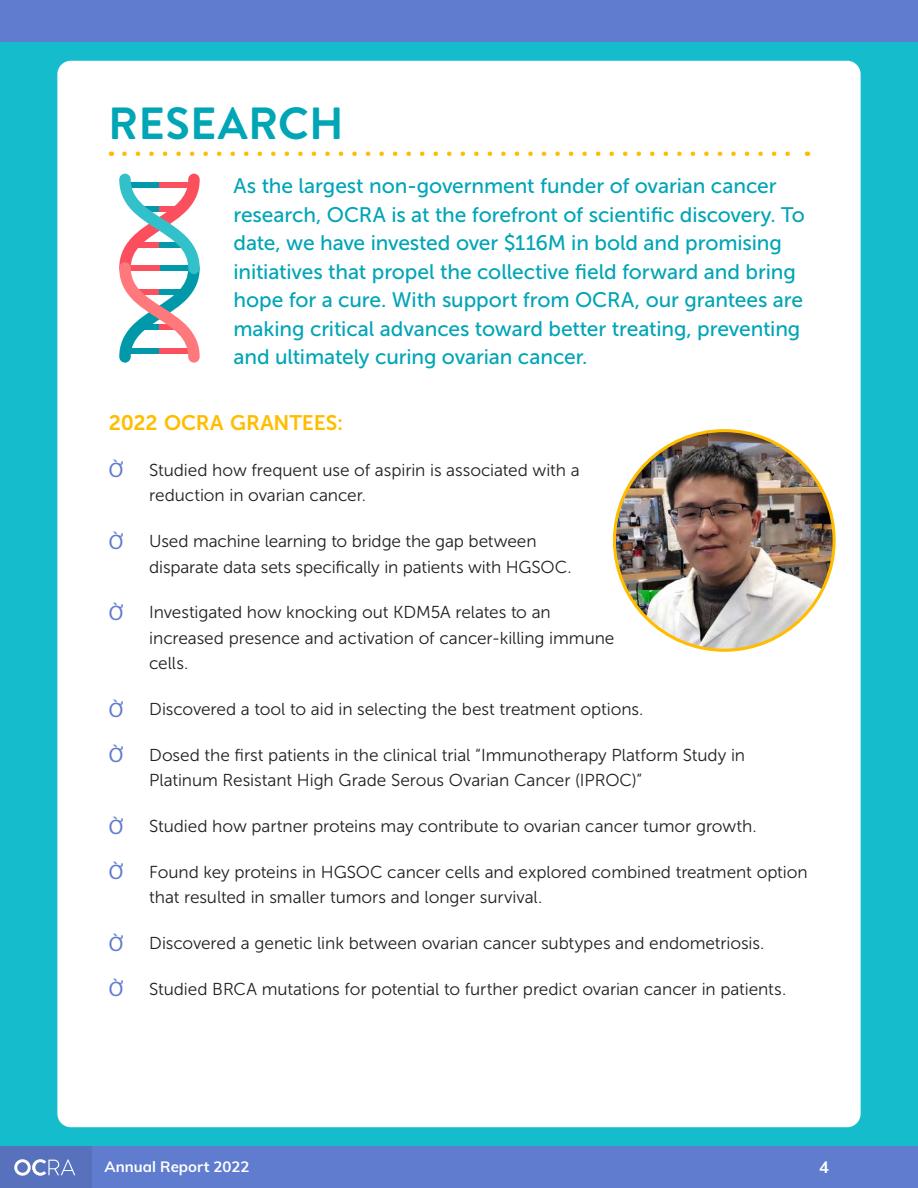
<style>
.page{position:relative;width:918px;height:1188px;background:#fff}
.page>*{position:absolute;margin:0;border:0;box-sizing:border-box;transform-origin:0 0}
.AR_Page_Title{font:700 45px "Brandon Grotesque";letter-spacing:.005em;color:#00a5b6}
.Section_Paragraph{font:21px/28.5px "Museo Sans 500";letter-spacing:-.005em;color:#00a5b6}
.Subhead{font:21px "Museo Sans 700";letter-spacing:-.005em;color:#ffbd00}
.t1{font:17.25px/25.5px "Museo Sans 300";letter-spacing:-.005em;color:#231f20}
.t2{font:700 16.5px "Muli";color:#fff}
.t3{font:700 15px "Muli";color:#fff}
.s1{font-family:"Myriad Pro";font-size:21px;color:#607ccf}
</style>
<div class="page">
<div style="left:0;top:0;width:918px;height:1151px;background:#14bccc"></div>
<div style="left:0;top:1147px;width:918px;height:41px;background:#607ccf"></div>
<div style="left:0;top:1147px;width:91px;height:41px;background:#5771bd"></div>
<svg style="left:14px;top:1159px;width:61px;height:17px"></svg>
<div style="left:57px;top:61px;width:804px;height:1066px;background:#fff;border-radius:14px"></div>
<div style="left:0;top:0;width:918px;height:41px;background:#607ccf"></div>
<svg style="left:124px;top:152px;width:666px;height:4px"></svg>
<svg style="left:119px;top:174px;width:81px;height:189px"></svg>
<img style="left:614px;top:431px;width:220px;height:219px;border-radius:110px">
<p class="AR_Page_Title" style="left:108px;top:92px;width:237px">RESEARCH</p>
<p class="Section_Paragraph" style="left:233px;top:172px;width:573px">As the largest non-government funder of ovarian cancer research, OCRA is at the forefront of scientific discovery. To date, we have invested over $116M in bold and promising initiatives that propel the collective field forward and bring hope for a cure. With support from OCRA, our grantees are making critical advances toward better treating, preventing and ultimately curing ovarian cancer.</p>
<p class="Subhead" style="left:109px;top:411px;width:236px">2022 OCRA GRANTEES:</p>
<p class="t1" style="left:149px;top:457px;width:432px;text-indent:-40px"><span class="s1">ˮ</span> Studied how frequent use of aspirin is associated with a reduction in ovarian cancer.</p>
<p class="t1" style="left:149px;top:528px;width:424px;text-indent:-40px"><span class="s1">ˮ</span> Used machine learning to bridge the gap between disparate data sets specifically in patients with HGSOC.</p>
<p class="t1" style="left:149px;top:600px;width:467px;text-indent:-40px"><span class="s1">ˮ</span> Investigated how knocking out KDM5A relates to an increased presence and activation of cancer-killing immune cells.</p>
<p class="t1" style="left:109px;top:696px;width:536px"><span class="s1">ˮ</span> Discovered a tool to aid in selecting the best treatment options.</p>
<p class="t1" style="left:149px;top:742px;width:597px;text-indent:-40px"><span class="s1">ˮ</span> Dosed the first patients in the clinical trial “Immunotherapy Platform Study in<br>Platinum Resistant High Grade Serous Ovarian Cancer (IPROC)”</p>
<p class="t1" style="left:109px;top:813px;width:649px"><span class="s1">ˮ</span> Studied how partner proteins may contribute to ovarian cancer tumor growth.</p>
<p class="t1" style="left:149px;top:859px;width:660px;text-indent:-40px"><span class="s1">ˮ</span> Found key proteins in HGSOC cancer cells and explored combined treatment option that resulted in smaller tumors and longer survival.</p>
<p class="t1" style="left:109px;top:930px;width:657px"><span class="s1">ˮ</span> Discovered a genetic link between ovarian cancer subtypes and endometriosis.</p>
<p class="t1" style="left:109px;top:976px;width:679px"><span class="s1">ˮ</span> Studied BRCA mutations for potential to further predict ovarian cancer in patients.</p>
<p class="t3" style="left:105px;top:1156px;width:146px">Annual Report 2022</p>
<p class="t2" style="left:819px;top:1155px;width:11px">4</p>
</div>
